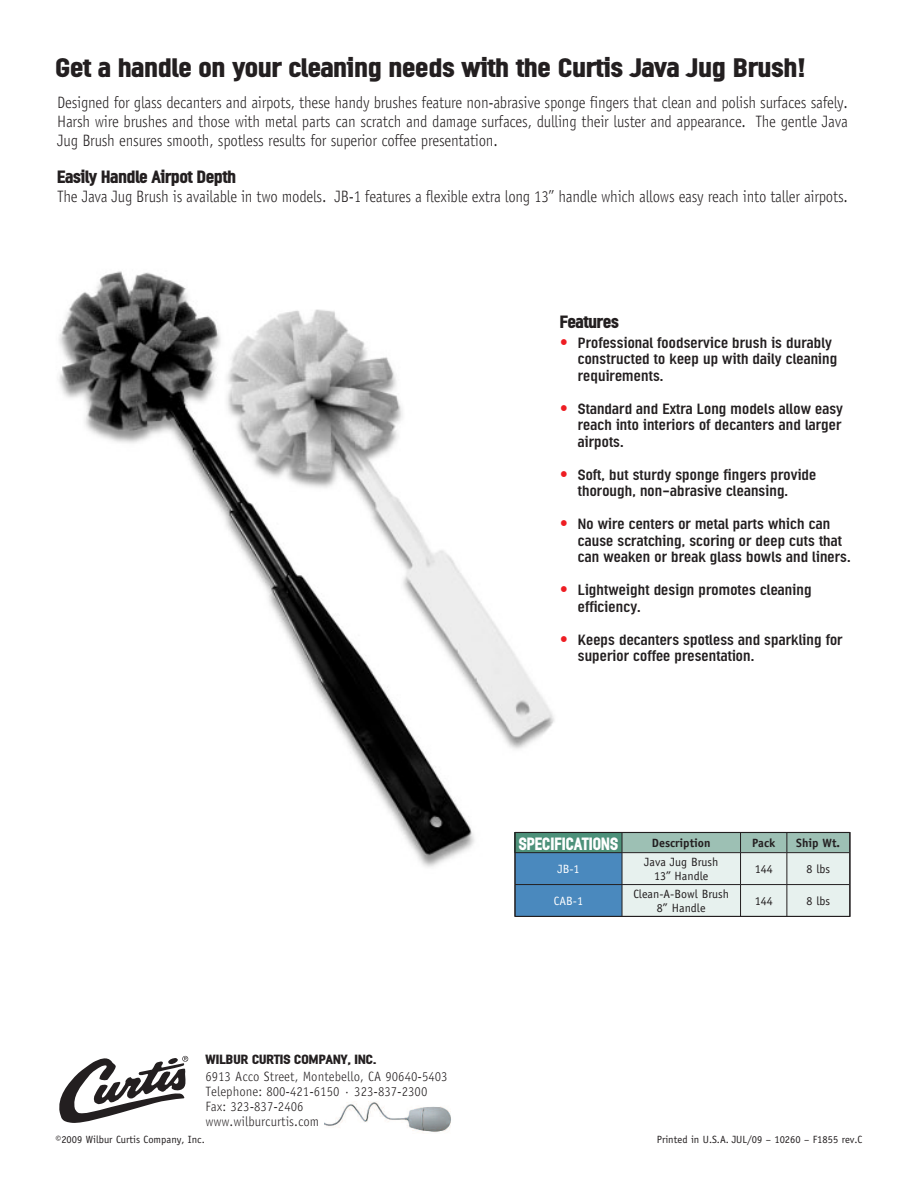
<style>
.page{position:relative;width:918px;height:1188px;background:#fff}
.page>*{position:absolute;margin:0;border:0;box-sizing:border-box;transform-origin:0 0}
.Subhead{font:700 27px "Linotype Ordinar";color:#231f20}
.Text{font:700 18px "Linotype Ordinar";letter-spacing:-.01em;color:#231f20;scale:.95 1}
.Chart_-_Title_Compr{font:700 18px "Linotype Ordinar";color:#fff;scale:.85 1}
.Text_Bold{font:700 18px "Linotype Ordinar";letter-spacing:-.01em;color:#231f20;scale:.95 1}
.Text-2{font:300 16.5px/18.8px "Officina Sans";letter-spacing:-.02em;color:#231f20;text-align:justify;scale:.9 1}
.Bullets{font:15px/16.5px "Linotype Ordinar";color:#231f20}
.t1{font:300 13.5px/14.9px "Officina Sans";color:#231f20;scale:.95 1}
.t2{font:700 13.5px "Linotype Ordinar";color:#231f20}
.Chart{font:12px/13.5px "Officina Sans";color:#231f20;text-align:center}
.Chart-Bold{font:700 12px "Officina Sans";color:#231f20}
.Chart-White{font:12px "Officina Sans";color:#fff}
.CopyrightAndFormNam{font:10.5px "Officina Sans";color:#231f20}
.s1{font-family:"Officina Sans";font-weight:300;font-size:16.5px;color:#ee1d23}
</style>
<div class="page">
<img style="left:58px;top:271px;width:499px;height:603px">
<svg style="left:517px;top:834px;width:332px;height:81px"></svg>
<hr style="left:515px;top:852px;width:107px;height:1px;background:#231f20">
<hr style="left:622px;top:852px;width:119px;height:1px;background:#231f20">
<hr style="left:622px;top:853px;width:1px;height:31px;background:#231f20">
<hr style="left:741px;top:852px;width:46px;height:1px;background:#231f20">
<hr style="left:740px;top:853px;width:1px;height:31px;background:#231f20">
<hr style="left:787px;top:852px;width:63px;height:1px;background:#231f20">
<hr style="left:787px;top:853px;width:1px;height:31px;background:#231f20">
<hr style="left:515px;top:884px;width:107px;height:1px;background:#231f20">
<hr style="left:622px;top:884px;width:119px;height:1px;background:#231f20">
<hr style="left:622px;top:885px;width:1px;height:31px;background:#231f20">
<hr style="left:741px;top:884px;width:46px;height:1px;background:#231f20">
<hr style="left:740px;top:885px;width:1px;height:31px;background:#231f20">
<hr style="left:787px;top:884px;width:63px;height:1px;background:#231f20">
<hr style="left:787px;top:885px;width:1px;height:31px;background:#231f20">
<div style="left:515px;top:832px;width:336px;height:85px;border:1px solid #231f20"></div>
<svg style="left:59px;top:1055px;width:130px;height:68px"></svg>
<img style="left:324px;top:1102px;width:127px;height:32px">
<p class="Subhead" style="left:56px;top:51px;width:752px">Get a handle on your cleaning needs with the Curtis Java Jug Brush!</p>
<p class="Text-2" style="left:57px;top:93px;width:880px">Designed for glass decanters and airpots, these handy brushes feature non-abrasive sponge fingers that clean and polish surfaces safely.<br>Harsh wire brushes and those with metal parts can scratch and damage surfaces, dulling their luster and appearance. The gentle Java Jug Brush ensures smooth, spotless results for superior coffee presentation.</p>
<p class="Text" style="left:57px;top:166px;width:190px">Easily Handle Airpot Depth</p>
<p class="Text-2" style="left:57px;top:187px;width:880px">The Java Jug Brush is available in two models. JB-1 features a flexible extra long 13” handle which allows easy reach into taller airpots.</p>
<p class="Text_Bold" style="left:560px;top:311px;width:64px">Features</p>
<p class="Bullets" style="left:578px;top:334px;width:261px;text-indent:-18px"><span class="s1">•</span> Professional foodservice brush is durably constructed to keep up with daily cleaning requirements.</p>
<p class="Bullets" style="left:578px;top:400px;width:267px;text-align:justify;text-indent:-18px"><span class="s1">•</span> Standard and Extra Long models allow easy reach into interiors of decanters and larger airpots.</p>
<p class="Bullets" style="left:578px;top:466px;width:240px;text-indent:-18px"><span class="s1">•</span> Soft, but sturdy sponge fingers provide thorough, non-abrasive cleansing.</p>
<p class="Bullets" style="left:578px;top:516px;width:275px;text-indent:-18px"><span class="s1">•</span> No wire centers or metal parts which can cause scratching, scoring or deep cuts that can weaken or break glass bowls and liners.</p>
<p class="Bullets" style="left:578px;top:582px;width:235px;text-indent:-18px"><span class="s1">•</span> Lightweight design promotes cleaning efficiency.</p>
<p class="Bullets" style="left:578px;top:631px;width:266px;text-indent:-18px"><span class="s1">•</span> Keeps decanters spotless and sparkling for superior coffee presentation.</p>
<p class="t2" style="left:205px;top:1051px;width:172px">WILBUR CURTIS COMPANY, INC.</p>
<p class="t1" style="left:205px;top:1069px;width:257px">6913 Acco Street, Montebello, CA 90640-5403</p>
<p class="t1" style="left:205px;top:1084px;width:235px">Telephone: 800-421-6150 · 323-837-2300<br>Fax: 323-837-2406</p>
<p class="t1" style="left:205px;top:1114px;width:121px">www.wilburcurtis.com</p>
<p class="Chart_-_Title_Compr" style="left:519px;top:832px;width:119px">SPECIFICATIONS</p>
<p class="Chart-Bold" style="left:652px;top:836px;width:60px">Description</p>
<p class="Chart-Bold" style="left:752px;top:836px;width:25px">Pack</p>
<p class="Chart-Bold" style="left:796px;top:836px;width:45px">Ship Wt.</p>
<p class="Chart-White" style="left:557px;top:862px;width:24px">JB-1</p>
<p class="Chart" style="left:644px;top:856px;width:76px">Java Jug Brush<br>13” Handle</p>
<p class="Chart" style="left:755px;top:862px;width:19px">144</p>
<p class="Chart" style="left:806px;top:862px;width:25px">8 lbs</p>
<p class="Chart-White" style="left:554px;top:894px;width:31px">CAB-1</p>
<p class="Chart" style="left:633px;top:887px;width:97px">Clean-A-Bowl Brush<br>8” Handle</p>
<p class="Chart" style="left:755px;top:894px;width:19px">144</p>
<p class="Chart" style="left:806px;top:894px;width:25px">8 lbs</p>
<p class="CopyrightAndFormNam" style="left:56px;top:1134px;width:151px">©2009 Wilbur Curtis Company, Inc.</p>
<p class="CopyrightAndFormNam" style="left:657px;top:1134px;width:207px">Printed in U.S.A. JUL/09 – 10260 – F1855 rev.C</p>
</div>
